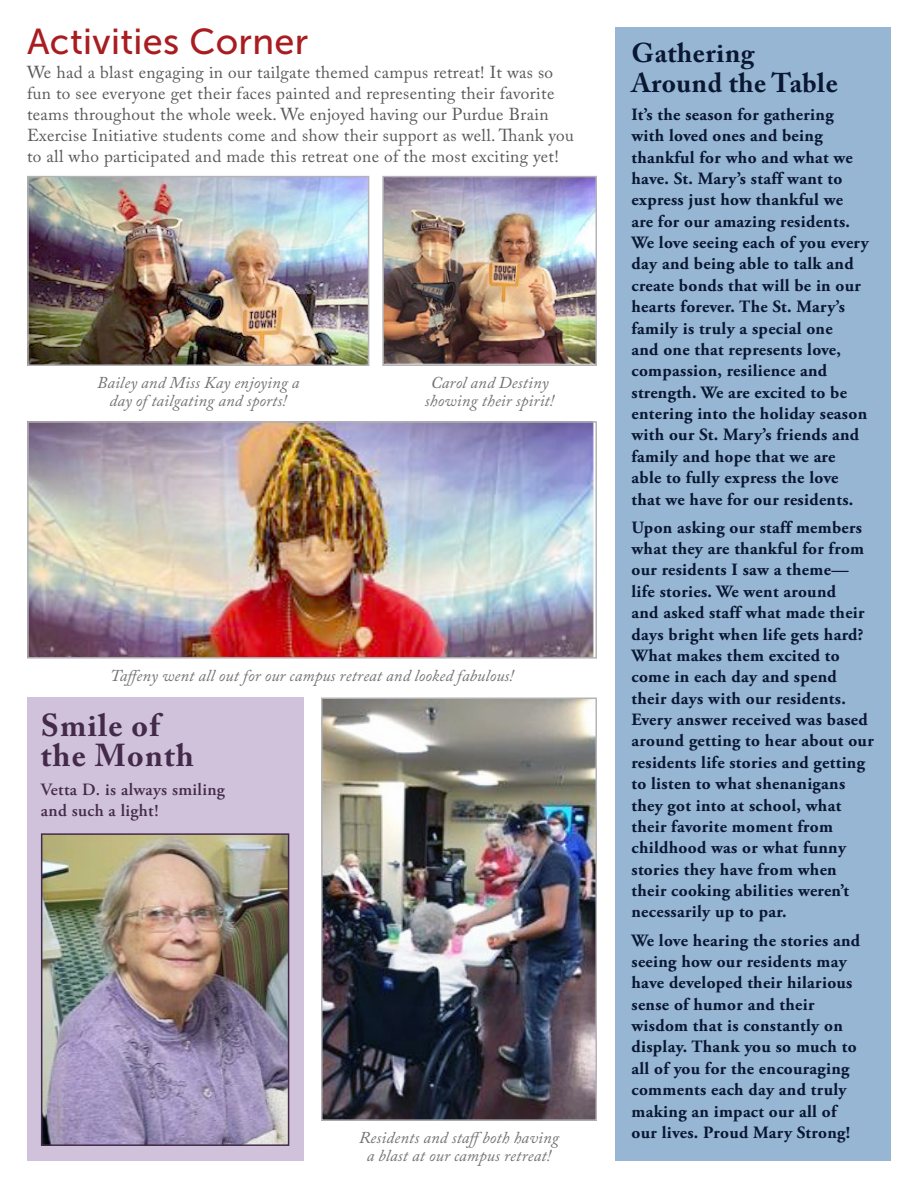
<style>
.page{position:relative;width:918px;height:1188px;background:#fff}
.page>*{position:absolute;margin:0;border:0;box-sizing:border-box;transform-origin:0 0}
.title_1{font:36px "Museo Sans 500";letter-spacing:.01em;color:#a91d21}
.t1{font:700 31.5px/30px "Adobe Caslon Pro";letter-spacing:.04em;color:#442a4a}
.Sidebar_Title_Dark{font:700 27px/30px "Adobe Caslon Pro";letter-spacing:.02em;color:#091732}
.t2{font:700 17.25px/21.3px "Adobe Garamond Pro";letter-spacing:.02em;color:#091732}
.regular_article{font:17.25px/21px "Adobe Caslon Pro";letter-spacing:.02em;color:#57585a}
.Side_Bar_article{font:600 17.25px/21.8px "Adobe Garamond Pro";letter-spacing:.02em;color:#442a4a}
.t3{font:italic 16.5px/18px "Adobe Caslon Pro";letter-spacing:.01em;color:#717074;text-align:center}
</style>
<div class="page">
<div style="left:615px;top:27px;width:276px;height:1134px;background:#97b6d3"></div>
<div style="left:27px;top:698px;width:276px;height:463px;background:#cfc2da"></div>
<img style="left:44px;top:836px;width:242px;height:307px">
<div style="left:41px;top:833px;width:248px;height:313px;border:2px solid #442a4a"></div>
<img style="left:324px;top:701px;width:270px;height:417px">
<div style="left:321px;top:698px;width:276px;height:423px;border:2px solid #b4b3b7"></div>
<img style="left:30px;top:179px;width:336px;height:184px">
<div style="left:27px;top:176px;width:342px;height:190px;border:2px solid #b4b3b7"></div>
<img style="left:385px;top:179px;width:209px;height:184px">
<div style="left:382px;top:176px;width:215px;height:190px;border:2px solid #b4b3b7"></div>
<img style="left:30px;top:424px;width:564px;height:232px">
<div style="left:27px;top:421px;width:570px;height:238px;border:2px solid #b4b3b7"></div>
<p class="title_1" style="left:27px;top:22px;width:283px">Activities Corner</p>
<p class="regular_article" style="left:27px;top:61px;width:548px">We had a blast engaging in our tailgate themed campus retreat! It was so fun to see everyone get their faces painted and representing their favorite teams throughout the whole week. We enjoyed having our Purdue Brain Exercise Initiative students come and show their support as well. Thank you to all who participated and made this retreat one of the most exciting yet!</p>
<p class="t3" style="left:97px;top:373px;width:204px">Bailey and Miss Kay enjoying a day of tailgating and sports!</p>
<p class="t3" style="left:425px;top:373px;width:131px">Carol and Destiny showing their spirit!</p>
<p class="t3" style="left:110px;top:666px;width:405px">Taffeny went all out for our campus retreat and looked fabulous!</p>
<p class="t1" style="left:41px;top:710px;width:154px">Smile of the Month</p>
<p class="Side_Bar_article" style="left:41px;top:778px;width:185px">Vetta D. is always smiling and such a light!</p>
<p class="t3" style="left:359px;top:1128px;width:201px">Residents and staffboth having a blast at our campus retreat!</p>
<p class="Sidebar_Title_Dark" style="left:632px;top:37px;width:208px">Gathering<br>Around the Table</p>
<p class="t2" style="left:632px;top:104px;width:239px">It’s the season for gathering with loved ones and being thankful for who and what we have. St. Mary’s staff want to express just how thankful we are for our amazing residents.<br>We love seeing each of you every day and being able to talk and create bonds that will be in our hearts forever. The St. Mary’s family is truly a special one<br>and one that represents love, compassion, resilience and strength. We are excited to be entering into the holiday season with our St. Mary’s friends and family and hope that we are able to fully express the love that we have for our residents.</p>
<p class="t2" style="left:632px;top:517px;width:244px">Upon asking our staff members what they are thankful for from our residents I saw a theme— life stories. We went around<br>and asked staff what made their days bright when life gets hard?<br>What makes them excited to come in each day and spend their days with our residents.<br>Every answer received was based around getting to hear about our residents life stories and getting to listen to what shenanigans they got into at school, what their favorite moment from childhood was or what funny stories they have from when their cooking abilities weren’t necessarily up to par.</p>
<p class="t2" style="left:632px;top:930px;width:230px">We love hearing the stories and seeing how our residents may have developed their hilarious sense of humor and their wisdom that is constantly on display. Thank you so much to all of you for the encouraging comments each day and truly making an impact our all of our lives. Proud Mary Strong!</p>
</div>
